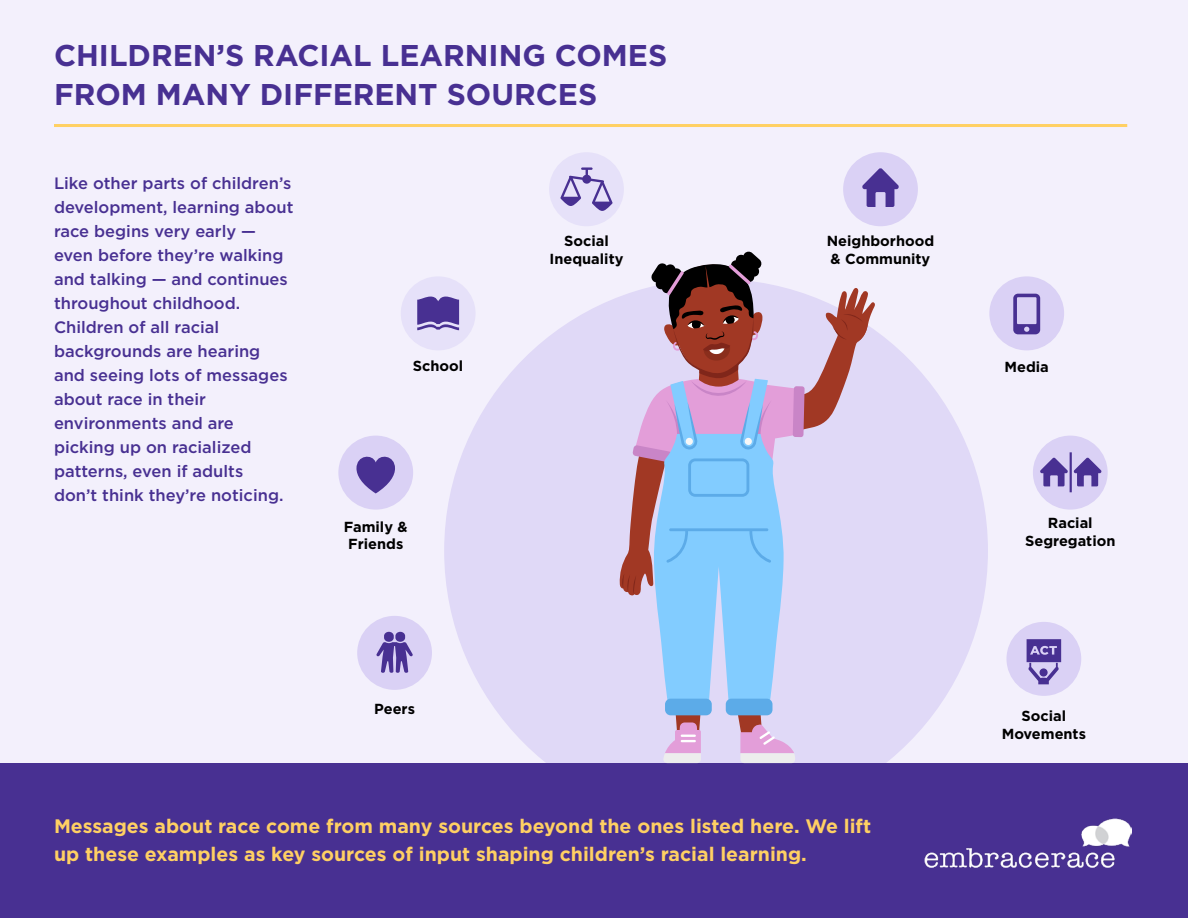
<style>
.page{position:relative;width:1188px;height:918px;background:#fff}
.page>*{position:absolute;margin:0;border:0;box-sizing:border-box;transform-origin:0 0}
.t1{font:700 30px/39px "Gotham";color:#483092}
.t2{font:700 19.5px/28.5px "Gotham";color:#ffd063}
.t3{font:500 16.5px/24px "Gotham";color:#483092}
.t4{font:700 14.55px/17.4px "Gotham";color:#000;text-align:center}
</style>
<div class="page">
<div style="left:0;top:0;width:1188px;height:763px;background:#f3f0fc"></div>
<div style="left:444px;top:279px;width:544px;height:544px;background:#e0d9f7;border-radius:50%"></div>
<div style="left:0;top:763px;width:1188px;height:155px;background:#483092"></div>
<img style="left:924px;top:818px;width:207px;height:49px">
<div style="left:843px;top:152px;width:75px;height:74px;background:#dad1f5;border-radius:50%"></div>
<svg style="left:862px;top:168px;width:37px;height:39px"></svg>
<div style="left:989px;top:276px;width:75px;height:74px;background:#dad1f5;border-radius:50%"></div>
<svg style="left:1013px;top:294px;width:27px;height:40px"></svg>
<div style="left:1006px;top:622px;width:75px;height:74px;background:#dad1f5;border-radius:50%"></div>
<svg style="left:1027px;top:639px;width:34px;height:45px"></svg>
<div style="left:357px;top:616px;width:75px;height:74px;background:#dad1f5;border-radius:50%"></div>
<svg style="left:376px;top:642px;width:37px;height:31px"></svg>
<div style="left:384px;top:632px;width:10px;height:10px;background:#483092;border-radius:4px"></div>
<div style="left:395px;top:632px;width:10px;height:10px;background:#483092;border-radius:4px"></div>
<div style="left:549px;top:152px;width:75px;height:74px;background:#e6e1f9;border-radius:50%"></div>
<svg style="left:560px;top:167px;width:53px;height:44px"></svg>
<div style="left:338px;top:436px;width:75px;height:74px;background:#dad1f5;border-radius:50%"></div>
<svg style="left:356px;top:456px;width:39px;height:37px"></svg>
<div style="left:401px;top:276px;width:75px;height:74px;background:#e6e1f9;border-radius:50%"></div>
<svg style="left:417px;top:297px;width:42px;height:33px"></svg>
<hr style="left:54px;top:124px;width:1073px;height:3px;background:#ffd063">
<div style="left:1033px;top:436px;width:75px;height:74px;background:#dad1f5;border-radius:50%"></div>
<svg style="left:1040px;top:458px;width:62px;height:28px"></svg>
<hr style="left:1070px;top:452px;width:2px;height:40px;background:#483092">
<svg style="left:619px;top:251px;width:256px;height:512px"></svg>
<h1 class="t1" style="left:54px;top:36px;width:615px">CHILDREN’S RACIAL LEARNING COMES<br>FROM MANY DIFFERENT SOURCES</h1>
<p class="t3" style="left:54px;top:171px;width:241px">Like other parts of children’s development, learning about race begins very early — even before they’re walking and talking — and continues throughout childhood.<br>Children of all racial backgrounds are hearing and seeing lots of messages about race in their environments and are picking up on racialized patterns, even if adults<br>don’t think they’re noticing.</p>
<p class="t4" style="left:413px;top:357px;width:52px">School</p>
<p class="t4" style="left:344px;top:518px;width:65px;text-align:left">Family &amp;<br>Friends</p>
<p class="t4" style="left:374px;top:700px;width:42px">Peers</p>
<p class="t4" style="left:550px;top:233px;width:75px">Social<br>Inequality</p>
<p class="t4" style="left:827px;top:233px;width:109px;text-align:left">Neighborhood &amp; Community</p>
<p class="t2" style="left:54px;top:812px;width:819px">Messages about race come from many sources beyond the ones listed here. We lift up these examples as key sources of input shaping children’s racial learning.</p>
<p class="t4" style="left:1005px;top:358px;width:46px">Media</p>
<p class="t4" style="left:1025px;top:514px;width:92px">Racial<br>Segregation</p>
<p class="t4" style="left:1002px;top:707px;width:86px">Social<br>Movements</p>
</div>
